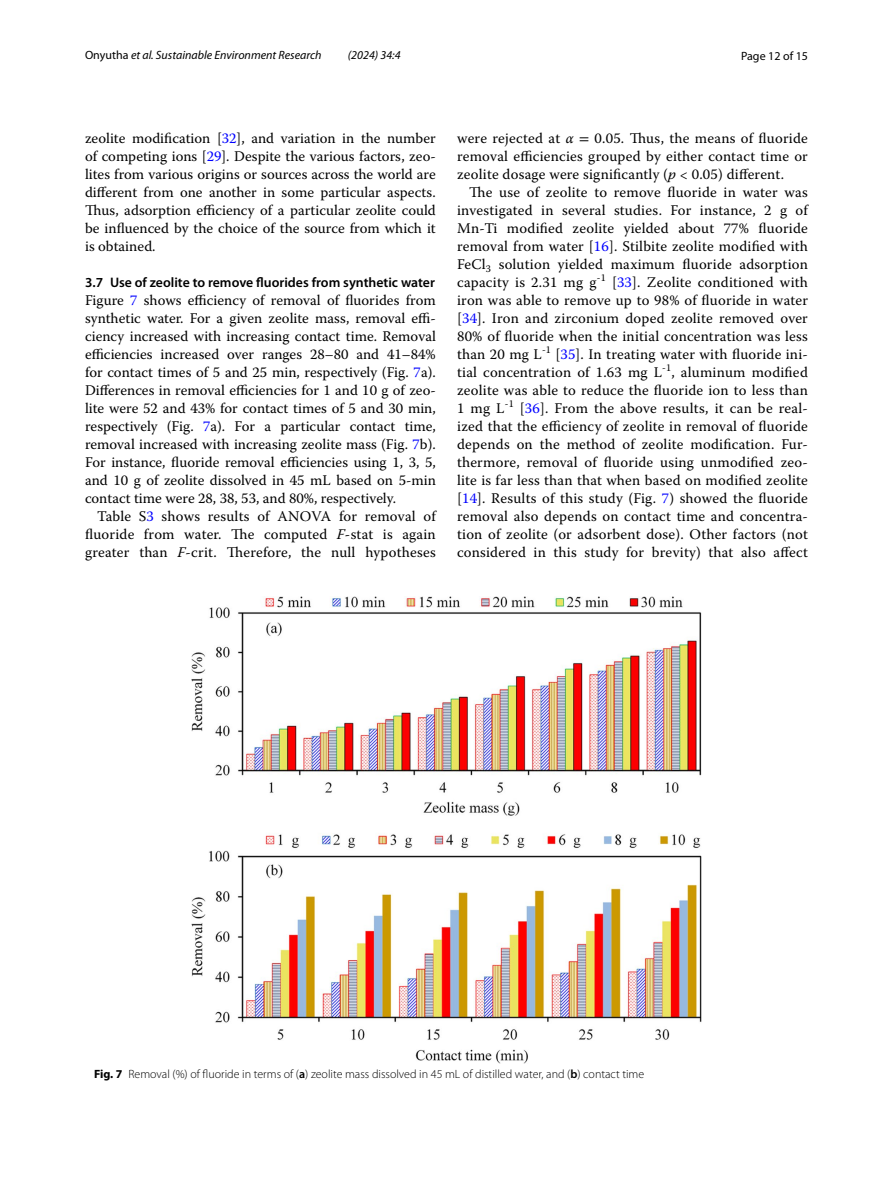
<style>
.page{position:relative;width:893px;height:1187px;background:#fff}
.page>*{position:absolute;margin:0;border:0;box-sizing:border-box;transform-origin:0 0}
.t1{font:14.7px/18px "Warnock Pro";letter-spacing:.01em;color:#000;text-align:justify}
.t2{font:600 13.8px "Myriad Pro";color:#000}
.t3{font:300 12px "Myriad Pro";color:#000}
.t4{font:italic 12px "Myriad Pro";color:#000}
.t5{font:12px "Myriad Pro";color:#000}
.s1{font-style:normal}
.s2{color:#00f}
.s3{font-style:italic}
.s4{font-family:"STIX"}
.s5{font-weight:700}
.s6{font-weight:600}
</style>
<div class="page">
<img style="left:191px;top:596px;width:511px;height:467px">
<p class="t4" style="left:85px;top:48px;width:238px"><span class="s1">Onyutha</span> et al. Sustainable Environment Research</p>
<p class="t4" style="left:348px;top:48px;width:54px">(2024) 34:4</p>
<p class="t5" style="left:741px;top:48px;width:68px">Page 12 of 15</p>
<p class="t1" style="left:85px;top:128px;width:352px">zeolite modification [<span class="s2">32</span>], and variation in the number of competing ions [<span class="s2">29</span>]. Despite the various factors, zeo&shy;lites from various origins or sources across the world are different from one another in some particular aspects.<br>Thus, adsorption efficiency of a particular zeolite could be influenced by the choice of the source from which it is obtained.</p>
<p class="t2" style="left:85px;top:273px;width:351px">3.7 Use of zeolite to remove fluorides from synthetic water</p>
<p class="t1" style="left:85px;top:290px;width:352px">Figure <span class="s2">7</span> shows efficiency of removal of fluorides from synthetic water. For a given zeolite mass, removal effi&shy;ciency increased with increasing contact time. Removal efficiencies increased over ranges 28–80 and 41–84% for contact times of 5 and 25 min, respectively (Fig. <span class="s2">7</span>a).<br>Differences in removal efficiencies for 1 and 10 g of zeo&shy;lite were 52 and 43% for contact times of 5 and 30 min, respectively (Fig. <span class="s2">7</span>a). For a particular contact time, removal increased with increasing zeolite mass (Fig. <span class="s2">7</span>b).<br>For instance, fluoride removal efficiencies using 1, 3, 5, and 10 g of zeolite dissolved in 45 mL based on 5-min contact time were 28, 38, 53, and 80%, respectively.</p>
<p class="t1" style="left:85px;top:506px;width:352px;text-indent:12px">Table S<span class="s2">3</span> shows results of ANOVA for removal of fluoride from water. The computed <span class="s3">F</span>-stat is again greater than <span class="s3">F</span>-crit. Therefore, the null hypotheses</p>
<p class="t1" style="left:457px;top:128px;width:352px">were rejected at <span class="s3">α</span> <span class="s4">=</span> 0.05. Thus, the means of fluoride removal efficiencies grouped by either contact time or zeolite dosage were significantly (<span class="s3">p</span> &lt; 0.05) different.</p>
<p class="t1" style="left:457px;top:182px;width:352px;text-indent:12px">The use of zeolite to remove fluoride in water was investigated in several studies. For instance, 2 g of Mn-Ti modified zeolite yielded about 77% fluoride removal from water [<span class="s2">16</span>]. Stilbite zeolite modified with FeCl<sub>3</sub> solution yielded maximum fluoride adsorption capacity is 2.31 mg g<sup>-1</sup> [<span class="s2">33</span>]. Zeolite conditioned with iron was able to remove up to 98% of fluoride in water [<span class="s2">34</span>]. Iron and zirconium doped zeolite removed over 80% of fluoride when the initial concentration was less than 20 mg L<sup>-1</sup> [<span class="s2">35</span>]. In treating water with fluoride ini&shy;tial concentration of 1.63 mg L<sup>-1</sup>, aluminum modified zeolite was able to reduce the fluoride ion to less than 1 mg L<sup>-1</sup> [<span class="s2">36</span>]. From the above results, it can be real&shy;ized that the efficiency of zeolite in removal of fluoride depends on the method of zeolite modification. Fur&shy;thermore, removal of fluoride using unmodified zeo&shy;lite is far less than that when based on modified zeolite [<span class="s2">14</span>]. Results of this study (Fig. <span class="s2">7</span>) showed the fluoride removal also depends on contact time and concentra&shy;tion of zeolite (or adsorbent dose). Other factors (not considered in this study for brevity) that also affect</p>
<p class="t3" style="left:94px;top:1067px;width:552px"><span class="s5">Fig. 7</span> Removal (%) of fluoride in terms of (<span class="s6">a</span>) zeolite mass dissolved in 45 mL of distilled water, and (<span class="s6">b</span>) contact time</p>
</div>
